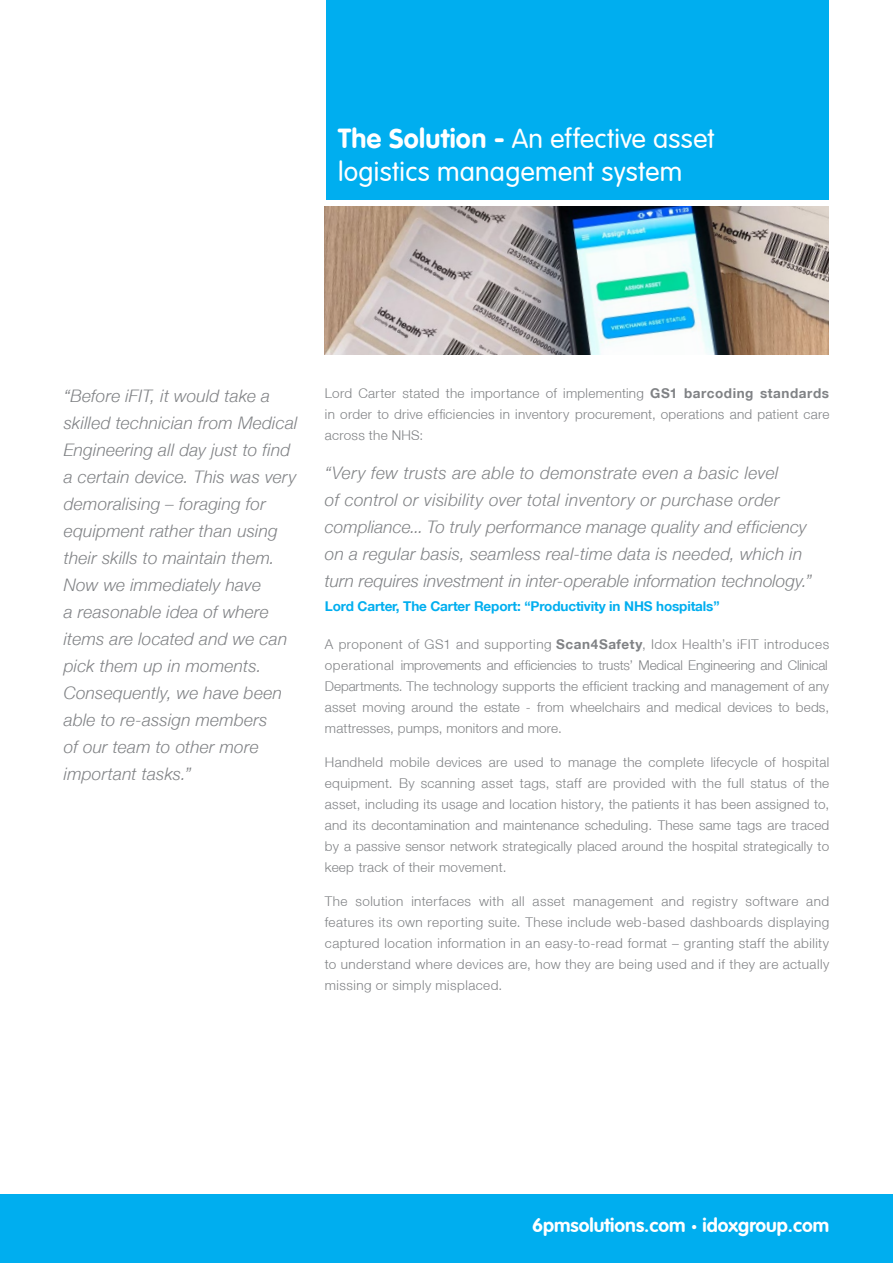
<style>
.page{position:relative;width:893px;height:1263px;background:#fff}
.page>*{position:absolute;margin:0;border:0;box-sizing:border-box;transform-origin:0 0}
.t1{font:300 27px/32.4px "VAG Rounded LT";letter-spacing:.01em;color:#fff}
.t2{font:700 19.35px "VAG Rounded";color:#fff}
.t3{font:italic 300 17.25px/27px "Helvetica Neue LT";letter-spacing:.01em;color:#808285}
.t4{font:300 13.5px/21px "Helvetica Neue LT";letter-spacing:.02em;color:#808285;text-align:justify}
.t5{font:700 13.5px "Helvetica Neue LT";letter-spacing:-.01em;color:#00aeef}
.s1{font-weight:700}
.s2{font-family:"Helvetica Neue";font-weight:400}
</style>
<div class="page">
<div style="left:0;top:1194px;width:893px;height:69px;background:#00aeef"></div>
<div style="left:326px;top:0;width:502px;height:199px;background:#00aeef"></div>
<img style="left:325px;top:206px;width:503px;height:148px">
<h1 class="t1" style="left:338px;top:124px;width:378px"><span class="s1">The Solution -</span> An effective asset logistics management system</h1>
<p class="t3" style="left:64px;top:382px;width:235px">“Before iFIT, it would take a skilled technician from Medical<br>Engineering all day just to find a certain device. This was very demoralising – foraging for equipment rather than using their skills to maintain them.<br>Now we immediately have<br>a reasonable idea of where items are located and we can pick them up in moments.<br>Consequently, we have been able to re-assign members<br>of our team to other more important tasks.”</p>
<p class="t4" style="left:325px;top:382px;width:506px">Lord Carter stated the importance of implementing <span class="s1">GS1 barcoding standards </span>in order to drive efficiencies in inventory procurement, operations and patient care across the NHS:</p>
<p class="t3" style="left:325px;top:460px;width:489px">“Very few trusts are able to demonstrate even a basic level<br>of control or visibility over total inventory or purchase order compliance... To truly performance manage quality and efficiency on a regular basis, seamless real-time data is needed, which in turn requires investment in inter-operable information technology.”</p>
<p class="t5" style="left:325px;top:598px;width:396px">Lord Carter, The Carter Report: “Productivity in NHS hospitals”</p>
<p class="t4" style="left:325px;top:634px;width:506px">A proponent of GS1 and supporting <span class="s1">Scan4Safety</span>, Idox Health’s iFIT introduces operational improvements and efficiencies to trusts’ Medical Engineering and Clinical Departments. The technology supports the efficient tracking and management of any asset moving around the estate - from wheelchairs and medical devices to beds, mattresses, pumps, monitors and more.</p>
<p class="t4" style="left:325px;top:751px;width:506px">Handheld mobile devices are used to manage the complete lifecycle of hospital equipment. By scanning asset tags, staff are provided with the full status of the asset, including its usage and location history, the patients it has been assigned to, and its decontamination and maintenance scheduling. These same tags are traced by a passive sensor network strategically placed around the hospital strategically to keep track of their movement.</p>
<p class="t4" style="left:325px;top:890px;width:506px">The solution interfaces with all asset management and registry software and features its own reporting suite. These include web-based dashboards displaying captured location information in an easy-to-read format – granting staff the ability to understand where devices are, how they are being used and if they are actually missing or simply misplaced.</p>
<h2 class="t2" style="left:532px;top:1214px;width:299px">6pmsolutions.com <span class="s2">•</span> idoxgroup.com</h2>
</div>
